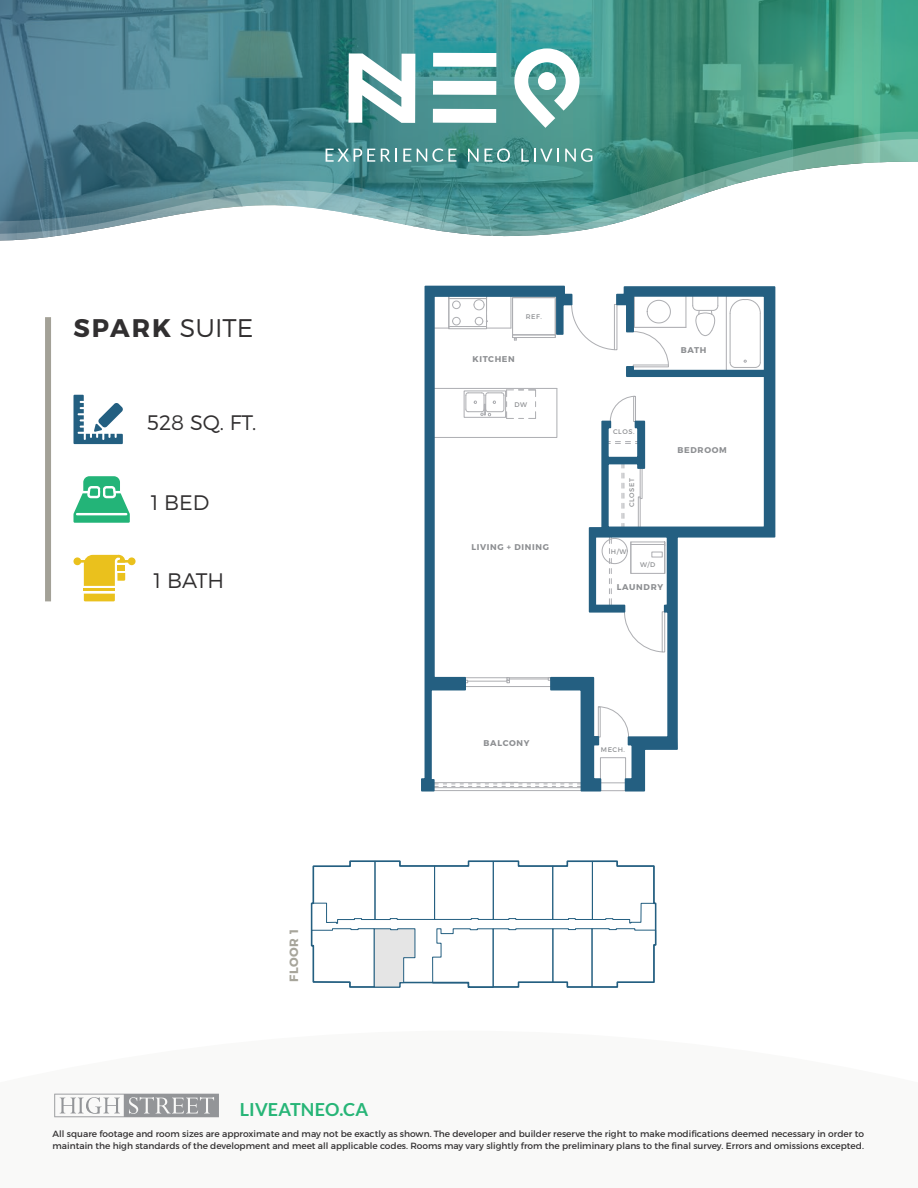
<style>
.page{position:relative;width:918px;height:1188px;background:#fff}
.page>*{position:absolute;margin:0;border:0;box-sizing:border-box;transform-origin:0 0}
.t1{font:700 25.5px "Montserrat";letter-spacing:.08em;color:#312f30}
.t2{font:300 21px "Montserrat";color:#312f30}
.t3{font:700 18px "Lato";letter-spacing:.01em;color:#27b577}
.t4{font:700 12px "Montserrat";letter-spacing:.05em;color:#a7a59b}
.t5{font:9px/12px "Montserrat";color:#312f30}
.t6{font:700 8.4px "Montserrat";letter-spacing:.08em;color:#8d8f92}
.t7{font:6.75px "Montserrat";letter-spacing:.08em;color:#8d8f92}
.s1{font-weight:300}
</style>
<div class="page">
<svg style="left:0;top:0;width:918px;height:132px"></svg>
<svg style="left:0;top:234px;width:552px;height:7px"></svg>
<svg style="left:0;top:132px;width:918px;height:102px"></svg>
<div style="left:433px;top:53px;width:63px;height:14px;background:#fff"></div>
<div style="left:433px;top:81px;width:63px;height:14px;background:#fff"></div>
<div style="left:433px;top:109px;width:63px;height:14px;background:#fff"></div>
<svg style="left:514px;top:48px;width:66px;height:80px"></svg>
<svg style="left:348px;top:53px;width:67px;height:70px"></svg>
<svg style="left:326px;top:149px;width:49px;height:13px"></svg>
<svg style="left:381px;top:149px;width:16px;height:13px"></svg>
<svg style="left:403px;top:149px;width:8px;height:13px"></svg>
<svg style="left:417px;top:148px;width:39px;height:14px"></svg>
<svg style="left:468px;top:149px;width:11px;height:13px"></svg>
<svg style="left:485px;top:148px;width:25px;height:14px"></svg>
<svg style="left:521px;top:149px;width:38px;height:13px"></svg>
<svg style="left:565px;top:148px;width:27px;height:14px"></svg>
<svg style="left:54px;top:1094px;width:165px;height:23px"></svg>
<svg style="left:74px;top:395px;width:49px;height:49px"></svg>
<svg style="left:74px;top:476px;width:56px;height:47px"></svg>
<hr style="left:84px;top:588px;width:31px;height:3px;background:#eac11d">
<svg style="left:84px;top:594px;width:31px;height:7px"></svg>
<div style="left:74px;top:557px;width:7px;height:8px;background:#eac11d;border-radius:50%"></div>
<div style="left:128px;top:557px;width:8px;height:8px;background:#eac11d;border-radius:50%"></div>
<svg style="left:79px;top:555px;width:51px;height:31px"></svg>
<div style="left:45px;top:317px;width:6px;height:284px;background:#a3a197"></div>
<svg style="left:573px;top:314px;width:15px;height:26px"></svg>
<svg style="left:573px;top:676px;width:15px;height:116px"></svg>
<svg style="left:421px;top:286px;width:152px;height:506px"></svg>
<svg style="left:588px;top:286px;width:187px;height:506px"></svg>
<svg style="left:311px;top:861px;width:345px;height:127px"></svg>
<h1 class="t1" style="left:74px;top:312px;width:181px">SPARK <span class="s1">SUITE</span></h1>
<h2 class="t2" style="left:147px;top:409px;width:110px">528 SQ. FT.</h2>
<h2 class="t2" style="left:151px;top:489px;width:60px">1 BED</h2>
<h2 class="t2" style="left:154px;top:568px;width:72px">1 BATH</h2>
<h3 class="t4" style="left:286px;top:982px;width:55px;rotate:-90deg">FLOOR 1</h3>
<h3 class="t3" style="left:240px;top:1099px;width:130px">LIVEATNEO.CA</h3>
<p class="t7" style="left:526px;top:312px;width:17px">REF.</p>
<p class="t6" style="left:472px;top:354px;width:44px">KITCHEN</p>
<p class="t7" style="left:514px;top:400px;width:14px">DW</p>
<p class="t6" style="left:471px;top:542px;width:79px">LIVING + DINING</p>
<p class="t6" style="left:681px;top:345px;width:27px">BATH</p>
<p class="t7" style="left:613px;top:428px;width:23px">CLOS.</p>
<p class="t7" style="left:628px;top:507px;width:30px;rotate:-90deg">CLOSET</p>
<p class="t6" style="left:678px;top:445px;width:51px">BEDROOM</p>
<p class="t7" style="left:611px;top:547px;width:17px">H/W</p>
<p class="t7" style="left:640px;top:560px;width:17px">W/D</p>
<p class="t6" style="left:617px;top:582px;width:48px">LAUNDRY</p>
<p class="t6" style="left:484px;top:738px;width:47px">BALCONY</p>
<p class="t7" style="left:601px;top:746px;width:26px">MECH.</p>
<p class="t5" style="left:53px;top:1127px;width:813px">All square footage and room sizes are approximate and may not be exactly as shown. The developer and builder reserve the right to make modifications deemed necessary in order to maintain the high standards of the development and meet all applicable codes. Rooms may vary slightly from the preliminary plans to the final survey. Errors and omissions excepted.</p>
</div>
